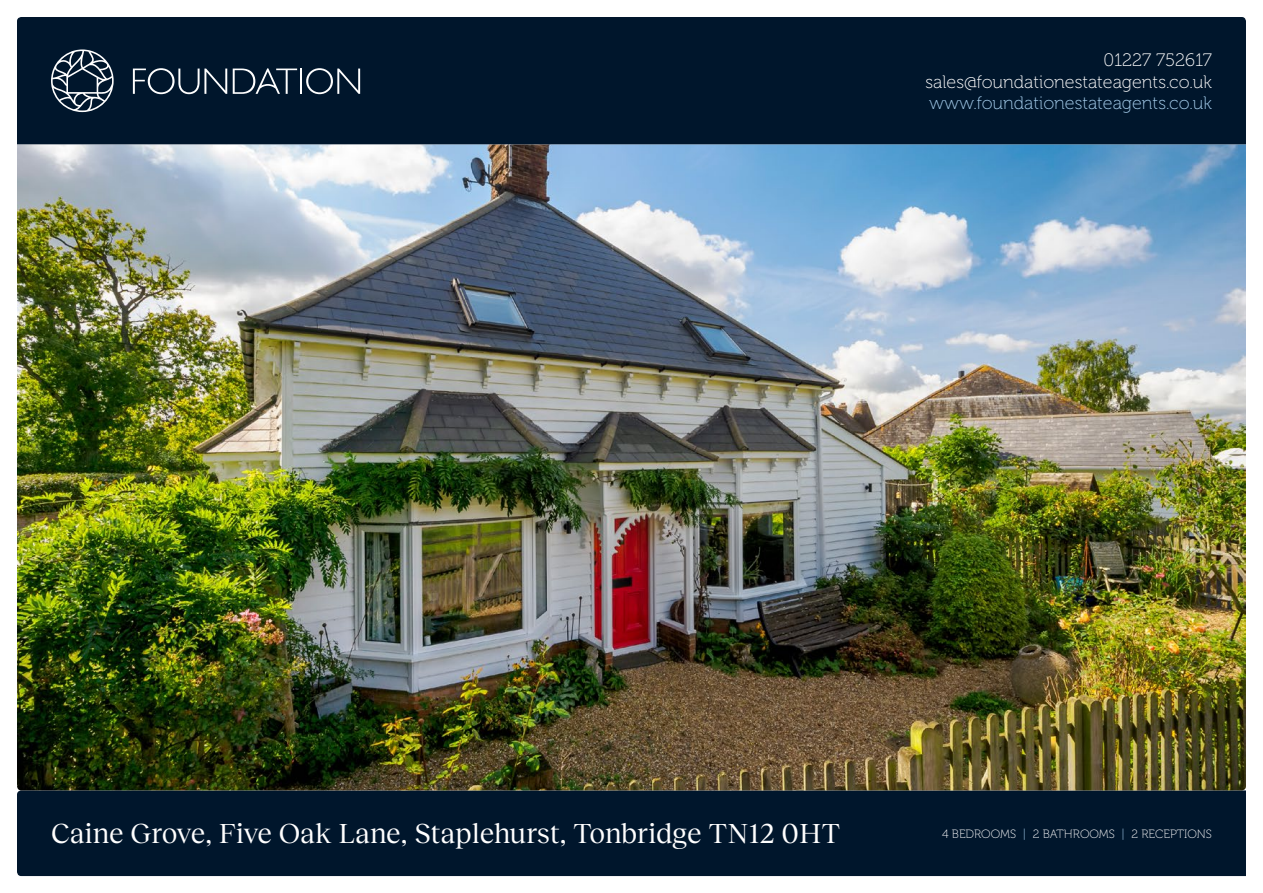
<style>
.page{position:relative;width:1263px;height:893px;background:#fff}
.page>*{position:absolute;margin:0;border:0;box-sizing:border-box;transform-origin:0 0}
.t1{font:28.5px "Reckless Neue";letter-spacing:-.005em;color:#fff}
.t2{font:18px/21.6px "Museo 100";color:#fff;text-align:right}
.t3{font:18px "Museo 100";color:#a7cfee}
.t4{font:12px "Museo 100";color:#fff}
.s1{color:#a7cfee}
</style>
<div class="page">
<div style="left:17px;top:790px;width:1229px;height:86px;background:#00162c"></div>
<div style="left:17px;top:17px;width:1229px;height:128px;background:#00162c"></div>
<hr style="left:300px;top:69px;width:2px;height:25px;background:#fff">
<svg style="left:233px;top:68px;width:64px;height:26px;background:#354658"></svg>
<svg style="left:133px;top:68px;width:94px;height:26px;background:#334556"></svg>
<svg style="left:306px;top:68px;width:54px;height:26px"></svg>
<svg style="left:51px;top:49px;width:63px;height:63px;background:#3e4f5f"></svg>
<img style="left:17px;top:145px;width:1229px;height:645px">
<p class="t2" style="left:925px;top:50px;width:288px">01227 752617 sales@foundationestateagents.co.uk</p>
<p class="t3" style="left:929px;top:94px;width:284px">www.foundationestateagents.co.uk</p>
<p class="t1" style="left:51px;top:813px;width:791px">Caine Grove, Five Oak Lane, Staplehurst, Tonbridge TN12 0HT</p>
<p class="t4" style="left:942px;top:827px;width:271px">4 BEDROOMS <span class="s1">|</span> 2 BATHROOMS <span class="s1">|</span> 2 RECEPTIONS</p>
</div>
